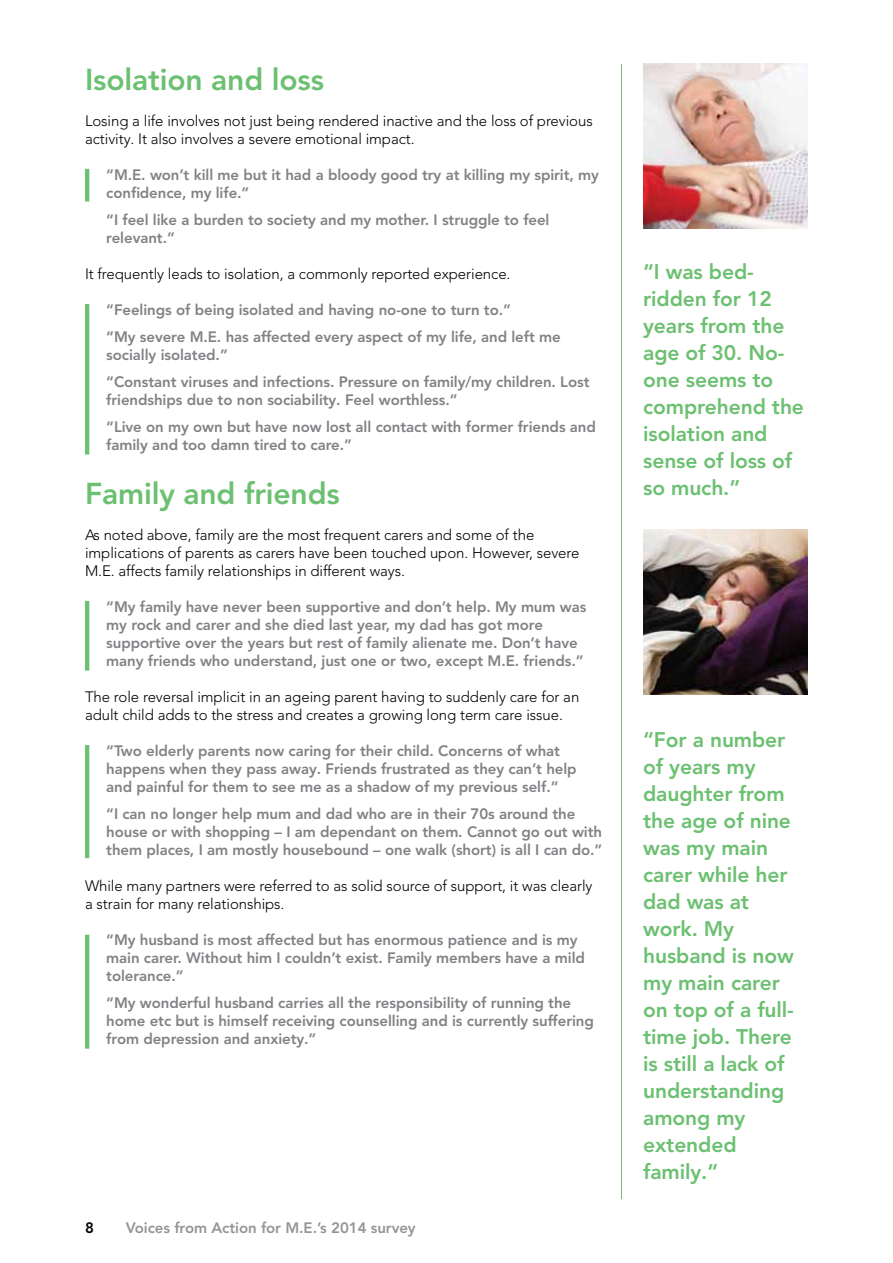
<style>
.page{position:relative;width:893px;height:1263px;background:#fff}
.page>*{position:absolute;margin:0;border:0;box-sizing:border-box;transform-origin:0 0}
.t1{font:800 30px "Avenir LT Pro";letter-spacing:-.005em;color:#6cc071}
.t2{font:800 21px/27px "Avenir LT Pro";letter-spacing:-.005em;color:#6cc071}
.t3{font:800 15px/18px "Avenir LT Pro";letter-spacing:-.005em;color:#808285}
.t4{font:300 15px/18px "Avenir LT Pro";letter-spacing:-.005em;color:#000}
.t5{font:800 15px "Avenir LT Pro";letter-spacing:-.005em;color:#939598}
.t6{font:800 15px "Avenir LT Pro";color:#000}
</style>
<div class="page">
<hr style="left:621px;top:64px;width:1px;height:1135px;background:#6cc071">
<hr style="left:85px;top:169px;width:4px;height:33px;background:#6cc071">
<hr style="left:85px;top:304px;width:4px;height:151px;background:#6cc071">
<hr style="left:85px;top:601px;width:4px;height:70px;background:#6cc071">
<hr style="left:85px;top:745px;width:4px;height:113px;background:#6cc071">
<hr style="left:85px;top:935px;width:4px;height:114px;background:#6cc071">
<img style="left:643px;top:530px;width:165px;height:165px">
<img style="left:643px;top:64px;width:165px;height:165px">
<h1 class="t1" style="left:85px;top:62px;width:241px">Isolation and loss</h1>
<p class="t4" style="left:85px;top:112px;width:509px">Losing a life involves not just being rendered inactive and the loss of previous activity. It also involves a severe emotional impact.</p>
<p class="t3" style="left:106px;top:166px;width:494px">“M.E. won’t kill me but it had a bloody good try at killing my spirit, my confidence, my life.”</p>
<p class="t3" style="left:106px;top:211px;width:445px">“I feel like a burden to society and my mother. I struggle to feel relevant.”</p>
<p class="t4" style="left:85px;top:265px;width:427px">It frequently leads to isolation, a commonly reported experience.</p>
<p class="t3" style="left:106px;top:296px;width:456px;line-height:27px">“Feelings of being isolated and having no-one to turn to.”<br>“My severe M.E. has affected every aspect of my life, and left me</p>
<p class="t3" style="left:106px;top:341px;width:485px;line-height:27px">socially isolated.”<br>“Constant viruses and infections. Pressure on family/my children. Lost</p>
<p class="t3" style="left:106px;top:386px;width:491px;line-height:27px">friendships due to non sociability. Feel worthless.”<br>“Live on my own but have now lost all contact with former friends and</p>
<p class="t3" style="left:106px;top:436px;width:247px">family and too damn tired to care.”</p>
<h1 class="t1" style="left:85px;top:476px;width:256px">Family and friends</h1>
<p class="t4" style="left:85px;top:526px;width:496px">As noted above, family are the most frequent carers and some of the implications of parents as carers have been touched upon. However, severe<br>M.E. affects family relationships in different ways.</p>
<p class="t3" style="left:106px;top:598px;width:482px">“My family have never been supportive and don’t help. My mum was my rock and carer and she died last year, my dad has got more supportive over the years but rest of family alienate me. Don’t have many friends who understand, just one or two, except M.E. friends.”</p>
<p class="t4" style="left:85px;top:688px;width:496px">The role reversal implicit in an ageing parent having to suddenly care for an adult child adds to the stress and creates a growing long term care issue.</p>
<p class="t3" style="left:106px;top:742px;width:472px">“Two elderly parents now caring for their child. Concerns of what happens when they pass away. Friends frustrated as they can’t help and painful for them to see me as a shadow of my previous self.”</p>
<p class="t3" style="left:106px;top:805px;width:498px">“I can no longer help mum and dad who are in their 70s around the house or with shopping – I am dependant on them. Cannot go out with them places, I am mostly housebound – one walk (short) is all I can do.”</p>
<p class="t4" style="left:85px;top:877px;width:509px">While many partners were referred to as solid source of support, it was clearly a strain for many relationships.</p>
<p class="t3" style="left:106px;top:931px;width:480px">“My husband is most affected but has enormous patience and is my main carer. Without him I couldn’t exist. Family members have a mild tolerance.”</p>
<p class="t3" style="left:106px;top:994px;width:489px">“My wonderful husband carries all the responsibility of running the home etc but is himself receiving counselling and is currently suffering from depression and anxiety.”</p>
<p class="t6" style="left:85px;top:1219px;width:10px">8</p>
<p class="t5" style="left:126px;top:1219px;width:291px">Voices from Action for M.E.’s 2014 survey</p>
<h2 class="t2" style="left:643px;top:258px;width:162px">“I was bed&shy;ridden for 12 years from the age of 30. No&shy;one seems to comprehend the isolation and sense of loss of so much.”</h2>
<h2 class="t2" style="left:643px;top:726px;width:152px">“For a number of years my daughter from the age of nine was my main carer while her dad was at work. My husband is now my main carer on top of a full&shy;time job. There is still a lack of understanding among my extended family.”</h2>
</div>
